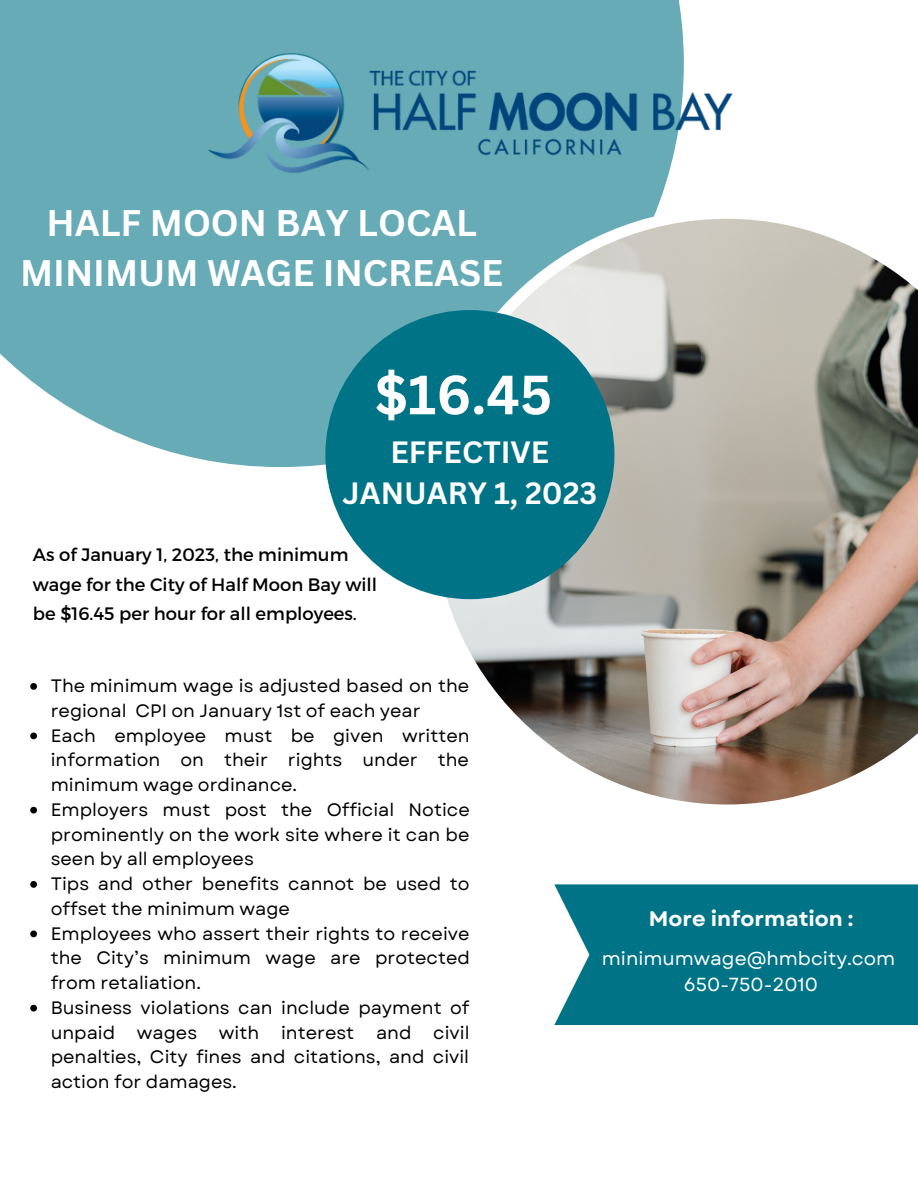
<style>
.page{position:relative;width:918px;height:1188px;background:#fff}
.page>*{position:absolute;margin:0;border:0;box-sizing:border-box;transform-origin:0 0}
.t1{font:700 54px "Canva Sans";color:#fff}
.t2{font:700 36px/49.5px "Canva Sans";color:#fff;text-align:center}
.t3{font:700 30px/41.7px "Canva Sans";color:#fff;text-align:center}
.t4{font:700 21px "Garet";color:#fff}
.t5{font:18.9px/25.8px "Garet";color:#fff;text-align:center}
.t6{font:18px/24.8px "Garet";color:#000}
.t7{font:18px/29.2px "Montserrat";color:#000}
</style>
<div class="page">
<div style="left:0;top:0;width:683px;height:467px;background:#66abb6"></div>
<svg style="left:423px;top:208px;width:495px;height:597px;background:#acaba3"></svg>
<div style="left:325px;top:310px;width:289px;height:289px;background:#007486;border-radius:50%"></div>
<img style="left:189px;top:35px;width:544px;height:150px">
<svg style="left:30px;top:683px;width:7px;height:7px"></svg>
<svg style="left:30px;top:733px;width:7px;height:6px"></svg>
<svg style="left:30px;top:807px;width:7px;height:7px"></svg>
<svg style="left:30px;top:881px;width:7px;height:7px"></svg>
<svg style="left:30px;top:931px;width:7px;height:6px"></svg>
<svg style="left:30px;top:1005px;width:7px;height:7px"></svg>
<div style="left:554px;top:884px;width:364px;height:141px;background:#007486"></div>
<h2 class="t2" style="left:20px;top:197px;width:485px">HALF MOON BAY LOCAL<br>MINIMUM WAGE INCREASE</h2>
<h1 class="t1" style="left:375px;top:357px;width:179px">$16.45</h1>
<h3 class="t3" style="left:343px;top:430px;width:256px">EFFECTIVE<br>JANUARY 1, 2023</h3>
<p class="t7" style="left:33px;top:539px;width:346px">As of January 1, 2023, the minimum wage for the City of Half Moon Bay will be $16.45 per hour for all employees.</p>
<p class="t6" style="left:51px;top:673px;width:421px">The minimum wage is adjusted based on the regional CPI on January 1st of each year Each employee must be given written information on their rights under the minimum wage ordinance.<br>Employers must post the Official Notice prominently on the work site where it can be seen by all employees<br>Tips and other benefits cannot be used to offset the minimum wage<br>Employees who assert their rights to receive the City’s minimum wage are protected from retaliation.<br>Business violations can include payment of unpaid wages with interest and civil penalties, City fines and citations, and civil action for damages.</p>
<p class="t4" style="left:649px;top:903px;width:206px">More information :</p>
<p class="t5" style="left:602px;top:946px;width:295px">minimumwage@hmbcity.com<br>650-750-2010</p>
</div>
